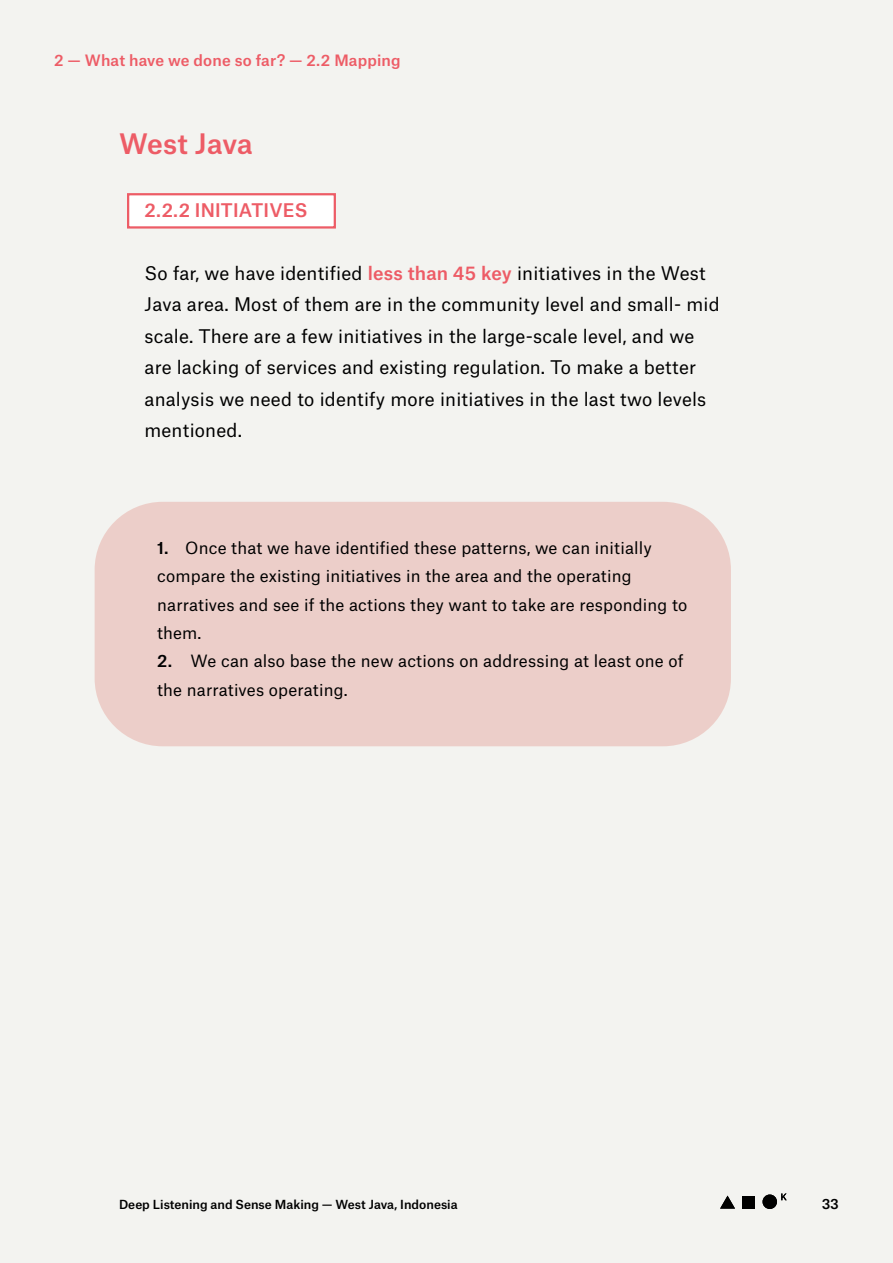
<style>
.page{position:relative;width:893px;height:1263px;background:#f3f3f0}
.page>*{position:absolute;margin:0;border:0;box-sizing:border-box;transform-origin:0 0}
.t1{font:500 27px "Atlas Grotesk";color:#ed5c66}
.t2{font:18px/31.5px "Atlas Grotesk";letter-spacing:.01em;color:#000}
.t3{font:500 18px "Atlas Grotesk";letter-spacing:.01em;color:#ed5c66}
.t4{font:16.2px/28.3px "Atlas Grotesk";letter-spacing:.01em;color:#000}
.t5{font:500 15px "Atlas Grotesk";letter-spacing:.01em;color:#ed5c66}
.t6{font:500 13.5px "Atlas Grotesk";color:#000}
.t7{font:500 12px "Atlas Grotesk";color:#000}
.s1{font-weight:500;color:#ed5c66}
.s2{font-weight:500}
</style>
<div class="page">
<div style="left:127px;top:193px;width:209px;height:36px;background:#fff;border:2px solid #ed5c66"></div>
<svg style="left:781px;top:1193px;width:6px;height:7px"></svg>
<div style="left:742px;top:1196px;width:13px;height:12px;background:#000"></div>
<div style="left:762px;top:1194px;width:15px;height:15px;background:#000;border-radius:50%"></div>
<svg style="left:720px;top:1195px;width:15px;height:13px"></svg>
<div style="left:95px;top:502px;width:636px;height:244px;background:#eccec9;border-radius:68px"></div>
<p class="t5" style="left:54px;top:48px;width:348px">2 — What have we done so far? — 2.2 Mapping</p>
<h1 class="t1" style="left:119px;top:121px;width:135px">West Java</h1>
<p class="t3" style="left:145px;top:195px;width:164px">2.2.2 INITIATIVES</p>
<p class="t2" style="left:145px;top:255px;width:577px">So far, we have identified <span class="s1">less than 45 key</span> initiatives in the West Java area. Most of them are in the community level and small- mid scale. There are a few initiatives in the large-scale level, and we are lacking of services and existing regulation. To make a better analysis we need to identify more initiatives in the last two levels mentioned.</p>
<p class="t4" style="left:157px;top:532px;width:532px"><span class="s2">1.</span> Once that we have identified these patterns, we can initially compare the existing initiatives in the area and the operating narratives and see if the actions they want to take are responding to them.</p>
<p class="t4" style="left:157px;top:645px;width:528px"><span class="s2">2.</span> We can also base the new actions on addressing at least one of the narratives operating.</p>
<p class="t7" style="left:119px;top:1194px;width:340px">Deep Listening and Sense Making — West Java, Indonesia</p>
<p class="t6" style="left:822px;top:1192px;width:19px">33</p>
</div>
